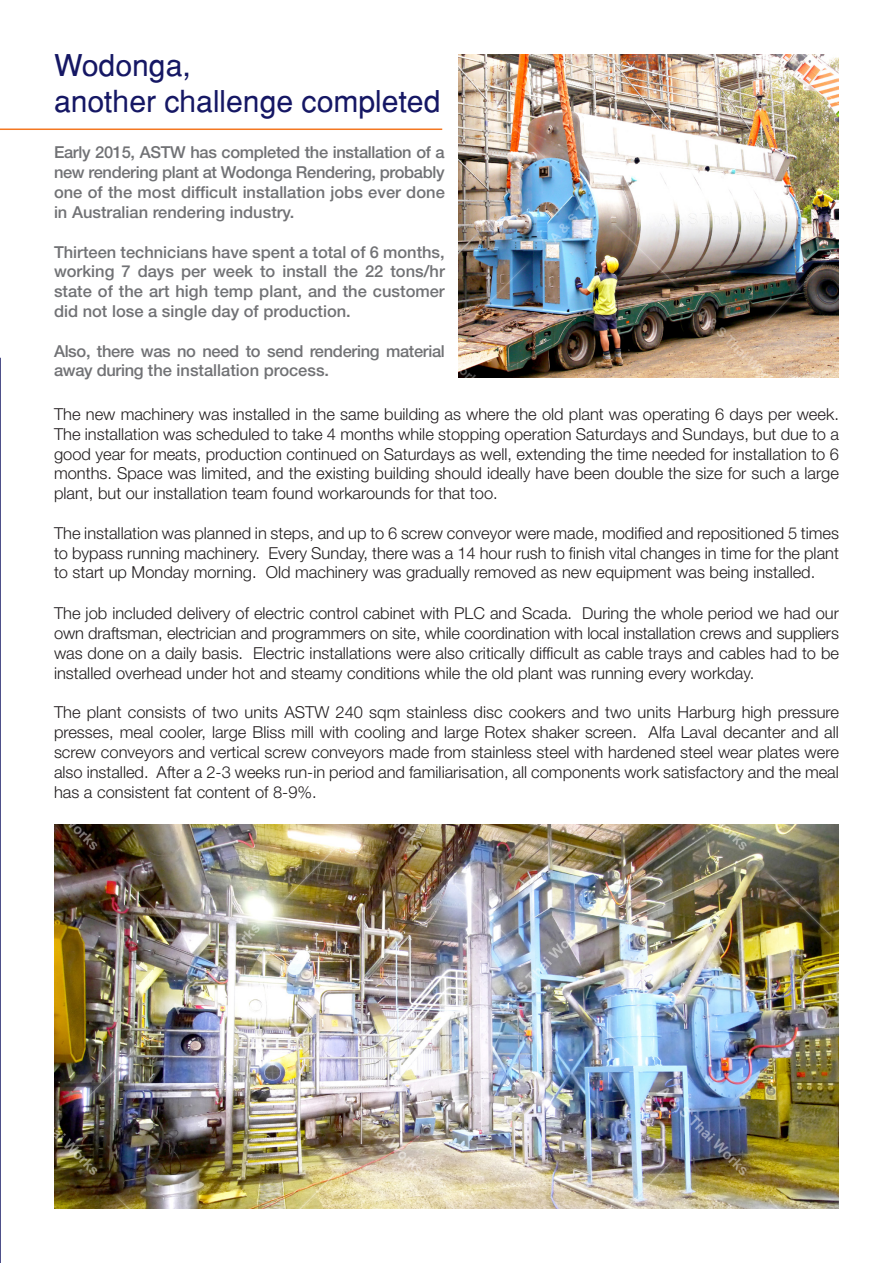
<style>
.page{position:relative;width:893px;height:1263px;background:#fff}
.page>*{position:absolute;margin:0;border:0;box-sizing:border-box;transform-origin:0 0}
.t1{font:30px "Helvetica";color:#151764}
.Back_text_11pt{font:300 16.5px/19.8px "Helvetica Neue LT Std";color:#231f20;text-align:justify}
.Gray_text_11pt{font:500 16.5px/19.8px "Helvetica Neue LT Std";color:#717275;text-align:justify}
.Gray_text_11pt-2{font:500 16.5px/19.8px "Helvetica Neue LT Std";letter-spacing:-.02em;color:#717275}
</style>
<div class="page">
<svg style="left:0;top:358px;width:1px;height:905px"></svg>
<hr style="left:0;top:128px;width:442px;height:2px;background:#f47721">
<img style="left:458px;top:54px;width:381px;height:323px">
<img style="left:54px;top:825px;width:785px;height:384px">
<p class="t1" style="left:54px;top:48px;width:138px">Wodonga,</p>
<p class="t1" style="left:54px;top:84px;width:388px">another challenge completed</p>
<p class="Gray_text_11pt" style="left:54px;top:143px;width:392px">Early 2015, ASTW has completed the installation of a new rendering plant at Wodonga Rendering, probably one of the most difficult installation jobs ever done in Australian rendering industry.</p>
<p class="Gray_text_11pt" style="left:54px;top:242px;width:392px">Thirteen technicians have spent a total of 6 months, working 7 days per week to install the 22 tons/hr state of the art high temp plant, and the customer did not lose a single day of production.</p>
<p class="Gray_text_11pt-2" style="left:54px;top:341px;width:392px">Also, there was no need to send rendering material away during the installation process.</p>
<p class="Back_text_11pt" style="left:54px;top:404px;width:786px">The new machinery was installed in the same building as where the old plant was operating 6 days per week.<br>The installation was scheduled to take 4 months while stopping operation Saturdays and Sundays, but due to a good year for meats, production continued on Saturdays as well, extending the time needed for installation to 6 months. Space was limited, and the existing building should ideally have been double the size for such a large plant, but our installation team found workarounds for that too.</p>
<p class="Back_text_11pt" style="left:54px;top:523px;width:787px">The installation was planned in steps, and up to 6 screw conveyor were made, modified and repositioned 5 times to bypass running machinery. Every Sunday, there was a 14 hour rush to finish vital changes in time for the plant to start up Monday morning. Old machinery was gradually removed as new equipment was being installed.</p>
<p class="Back_text_11pt" style="left:54px;top:603px;width:787px">The job included delivery of electric control cabinet with PLC and Scada. During the whole period we had our own draftsman, electrician and programmers on site, while coordination with local installation crews and suppliers was done on a daily basis. Electric installations were also critically difficult as cable trays and cables had to be installed overhead under hot and steamy conditions while the old plant was running every workday.</p>
<p class="Back_text_11pt" style="left:54px;top:702px;width:786px">The plant consists of two units ASTW 240 sqm stainless disc cookers and two units Harburg high pressure presses, meal cooler, large Bliss mill with cooling and large Rotex shaker screen. Alfa Laval decanter and all screw conveyors and vertical screw conveyors made from stainless steel with hardened steel wear plates were also installed. After a 2-3 weeks run-in period and familiarisation, all components work satisfactory and the meal has a consistent fat content of 8-9%.</p>
</div>
